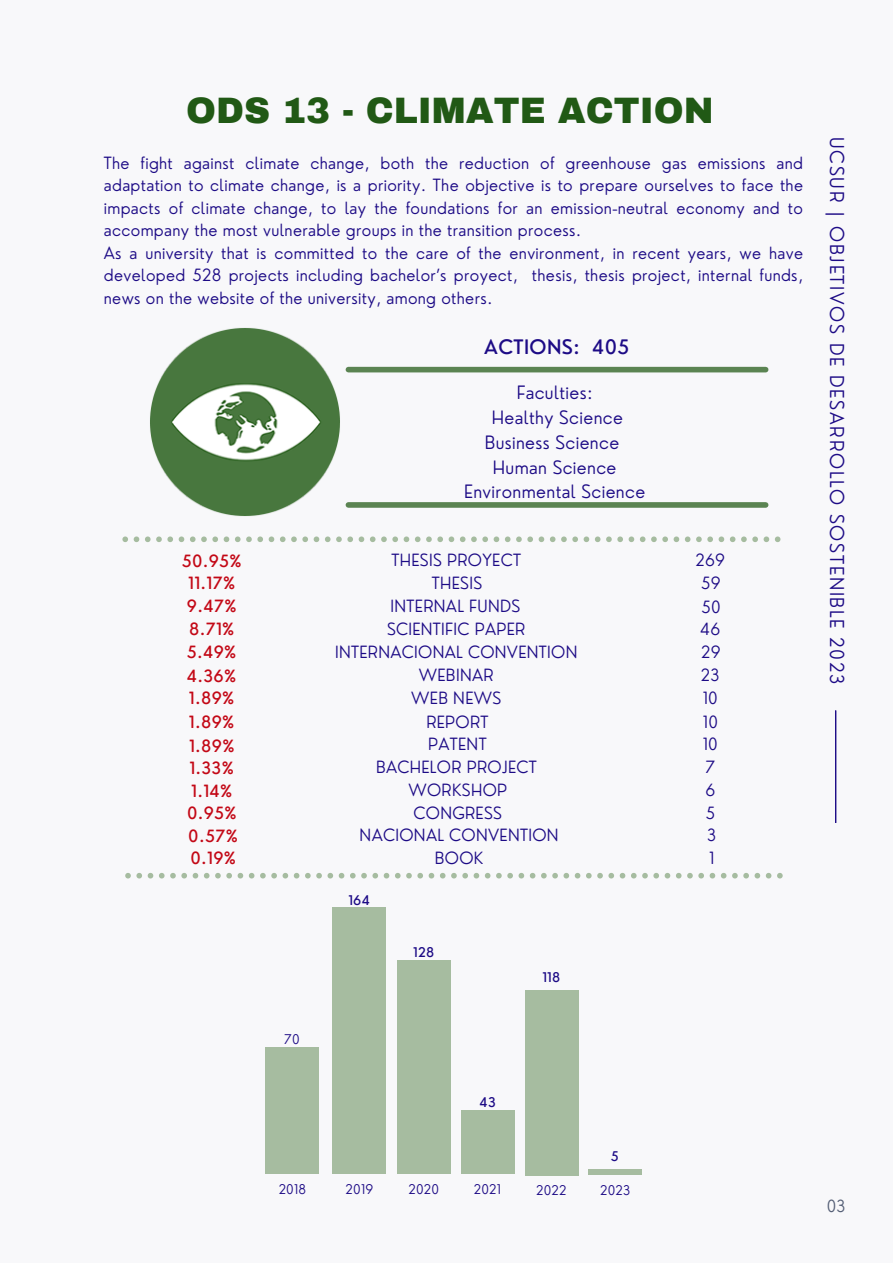
<style>
.page{position:relative;width:893px;height:1264px;background:#fff}
.page>*{position:absolute;margin:0;border:0;box-sizing:border-box;transform-origin:0 0}
.t1{font:900 36px "Archivo";color:#215915}
.t2{font:500 19.5px "Nourd";letter-spacing:.02em;color:#1d0b86}
.t3{font:300 18.75px "Nourd";letter-spacing:.09em;color:#1d0b86}
.t4{font:300 18px "Nourd";letter-spacing:.02em;color:#1d0b86}
.t5{font:300 16.5px/22.5px "Nourd";letter-spacing:.02em;color:#1d0b86;text-align:justify}
.t6{font:500 16.5px "Nourd";letter-spacing:.02em;color:#c30816}
.t7{font:300 16.35px "Nourd";color:#545e75}
.t8{font:300 13.05px "Nourd";letter-spacing:.02em;color:#1d0b86}
.t9{font:500 13.05px "Nourd";letter-spacing:.02em;color:#1d0b86}
</style>
<div class="page">
<div style="left:0;top:0;width:892px;height:1262px;background:#f8f8fa"></div>
<div style="left:348px;top:367px;width:417px;height:5px;background:#5b8452"></div>
<div style="left:348px;top:502px;width:417px;height:6px;background:#5b8452"></div>
<img style="left:150px;top:328px;width:190px;height:188px">
<div style="left:460px;top:1110px;width:54px;height:63px;background:#a6bca0"></div>
<div style="left:397px;top:960px;width:54px;height:213px;background:#a6bca0"></div>
<div style="left:332px;top:907px;width:54px;height:266px;background:#a6bca0"></div>
<div style="left:265px;top:1047px;width:54px;height:126px;background:#a6bca0"></div>
<svg style="left:122px;top:536px;width:658px;height:6px"></svg>
<svg style="left:125px;top:873px;width:657px;height:5px"></svg>
<div style="left:524px;top:989px;width:54px;height:186px;background:#a6bca0"></div>
<div style="left:588px;top:1169px;width:53px;height:6px;background:#a6bca0"></div>
<hr style="left:835px;top:710px;width:1px;height:113px;background:#1d0b86">
<p class="t1" style="left:186px;top:92px;width:529px">ODS 13 - CLIMATE ACTION</p>
<p class="t5" style="left:104px;top:151px;width:700px">The fight against climate change, both the reduction of greenhouse gas emissions and adaptation to climate change, is a priority. The objective is to prepare ourselves to face the impacts of climate change, to lay the foundations for an emission-neutral economy and to accompany the most vulnerable groups in the transition process.</p>
<p class="t5" style="left:104px;top:241px;width:700px">As a university that is committed to the care of the environment, in recent years, we have developed 528 projects including bachelor’s proyect, thesis, thesis project, internal funds, news on the website of the university, among others.</p>
<p class="t2" style="left:484px;top:334px;width:146px">ACTIONS: 405</p>
<p class="t4" style="left:516px;top:381px;width:77px">Faculties:</p>
<p class="t4" style="left:492px;top:406px;width:133px">Healthy Science</p>
<p class="t4" style="left:485px;top:431px;width:136px">Business Science</p>
<p class="t4" style="left:493px;top:455px;width:125px">Human Science</p>
<p class="t4" style="left:464px;top:480px;width:182px">Environmental Science</p>
<p class="t6" style="left:182px;top:550px;width:61px">50.95%</p>
<p class="t5" style="left:391px;top:549px;width:131px">THESIS PROYECT</p>
<p class="t6" style="left:188px;top:573px;width:49px">11.17%</p>
<p class="t5" style="left:432px;top:571px;width:52px">THESIS</p>
<p class="t6" style="left:187px;top:595px;width:51px">9.47%</p>
<p class="t6" style="left:189px;top:619px;width:47px">8.71%</p>
<p class="t5" style="left:390px;top:594px;width:131px">INTERNAL FUNDS</p>
<p class="t5" style="left:387px;top:618px;width:140px">SCIENTIFIC PAPER</p>
<p class="t5" style="left:695px;top:549px;width:31px">269</p>
<p class="t5" style="left:701px;top:571px;width:21px">59</p>
<p class="t5" style="left:701px;top:595px;width:21px">50</p>
<p class="t5" style="left:700px;top:618px;width:22px">46</p>
<p class="t6" style="left:187px;top:641px;width:51px">5.49%</p>
<p class="t5" style="left:335px;top:640px;width:244px">INTERNACIONAL CONVENTION</p>
<p class="t5" style="left:701px;top:640px;width:21px">29</p>
<p class="t6" style="left:187px;top:665px;width:51px">4.36%</p>
<p class="t5" style="left:419px;top:663px;width:76px">WEBINAR</p>
<p class="t5" style="left:701px;top:663px;width:20px">23</p>
<p class="t6" style="left:189px;top:687px;width:47px">1.89%</p>
<p class="t5" style="left:411px;top:686px;width:91px">WEB NEWS</p>
<p class="t5" style="left:702px;top:686px;width:17px">10</p>
<p class="t6" style="left:189px;top:711px;width:47px">1.89%</p>
<p class="t5" style="left:426px;top:710px;width:64px">REPORT</p>
<p class="t5" style="left:702px;top:710px;width:17px">10</p>
<p class="t6" style="left:189px;top:735px;width:47px">1.89%</p>
<p class="t5" style="left:428px;top:733px;width:60px">PATENT</p>
<p class="t5" style="left:702px;top:733px;width:17px">10</p>
<p class="t6" style="left:189px;top:757px;width:46px">1.33%</p>
<p class="t6" style="left:191px;top:780px;width:43px">1.14%</p>
<p class="t5" style="left:376px;top:755px;width:162px">BACHELOR PROJECT</p>
<p class="t5" style="left:408px;top:778px;width:100px">WORKSHOP</p>
<p class="t5" style="left:705px;top:755px;width:11px">7</p>
<p class="t5" style="left:705px;top:778px;width:11px">6</p>
<p class="t6" style="left:187px;top:802px;width:51px">0.95%</p>
<p class="t5" style="left:413px;top:801px;width:90px">CONGRESS</p>
<p class="t5" style="left:705px;top:801px;width:11px">5</p>
<p class="t6" style="left:188px;top:825px;width:51px">0.57%</p>
<p class="t5" style="left:359px;top:823px;width:200px">NACIONAL CONVENTION</p>
<p class="t5" style="left:707px;top:823px;width:11px">3</p>
<p class="t6" style="left:190px;top:847px;width:47px">0.19%</p>
<p class="t5" style="left:435px;top:847px;width:50px">BOOK</p>
<p class="t5" style="left:709px;top:847px;width:7px">1</p>
<p class="t8" style="left:284px;top:1030px;width:17px">70</p>
<p class="t9" style="left:348px;top:891px;width:23px">164</p>
<p class="t9" style="left:413px;top:944px;width:23px">128</p>
<p class="t9" style="left:479px;top:1094px;width:18px">43</p>
<p class="t8" style="left:279px;top:1180px;width:29px">2018</p>
<p class="t8" style="left:345px;top:1180px;width:29px">2019</p>
<p class="t8" style="left:408px;top:1180px;width:32px">2020</p>
<p class="t8" style="left:473px;top:1180px;width:29px">2021</p>
<p class="t9" style="left:542px;top:968px;width:19px">118</p>
<p class="t9" style="left:611px;top:1148px;width:9px">5</p>
<p class="t8" style="left:536px;top:1181px;width:32px">2022</p>
<p class="t8" style="left:600px;top:1181px;width:32px">2023</p>
<p class="t3" style="left:848px;top:137px;width:549px;rotate:90deg">UCSUR | OBJETIVOS DE DESARROLLO SOSTENIBLE 2023</p>
<p class="t7" style="left:826px;top:1195px;width:20px">03</p>
</div>
